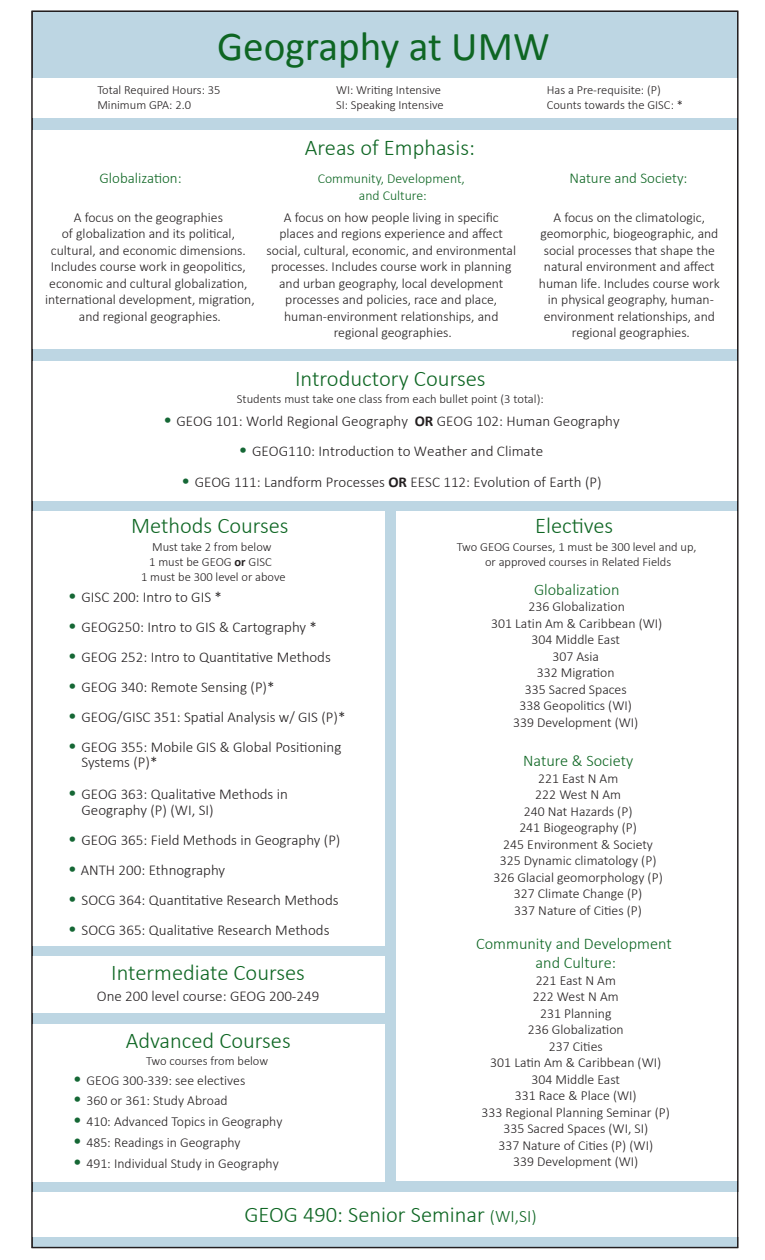
<style>
.page{position:relative;width:765px;height:1260px;background:#fff}
.page>*{position:absolute;margin:0;border:0;box-sizing:border-box;transform-origin:0 0}
.t1{font:41.25px "Calibri";color:#0e6623}
.t2{font:300 22.5px "Calibri";color:#0e6623}
.t3{font:300 16.25px/19.5px "Calibri";color:#0e6623;text-align:center}
.t4{font:300 15px/15px "Calibri";color:#231f20}
.t5{font:300 15px "Calibri";color:#0e6623}
.t6{font:300 13.75px/16.5px "Calibri";color:#231f20;text-align:center}
.t7{font:300 13.75px/16.5px "Calibri";color:#0e6623;text-align:center}
.t8{font:300 12.5px/15px "Calibri";color:#231f20}
.s1{font-size:18.75px;color:#156735}
.s2{font-weight:700}
.s3{font-size:17.5px}
</style>
<div class="page">
<div style="left:31px;top:11px;width:707px;height:1237px;background:#bdd6e3"></div>
<div style="left:32px;top:130px;width:705px;height:218px;background:#fff"></div>
<div style="left:32px;top:361px;width:706px;height:139px;background:#fff"></div>
<div style="left:32px;top:78px;width:706px;height:40px;background:#fff"></div>
<div style="left:32px;top:511px;width:353px;height:435px;background:#fff"></div>
<div style="left:396px;top:511px;width:342px;height:670px;background:#fff"></div>
<div style="left:32px;top:956px;width:353px;height:56px;background:#fff"></div>
<div style="left:32px;top:1024px;width:353px;height:157px;background:#fff"></div>
<div style="left:32px;top:1192px;width:706px;height:44px;background:#fff"></div>
<h1 class="t1" style="left:217px;top:20px;width:334px">Geography at UMW</h1>
<p class="t8" style="left:97px;top:82px;width:125px">Total Required Hours: 35<br>Minimum GPA: 2.0</p>
<p class="t8" style="left:547px;top:82px;width:138px">Has a Pre-requisite: (P)<br>Counts towards the GISC: *</p>
<p class="t8" style="left:336px;top:82px;width:109px">WI: Writing Intensive<br>SI: Speaking Intensive</p>
<h2 class="t2" style="left:305px;top:133px;width:172px">Areas of Emphasis:</h2>
<p class="t5" style="left:100px;top:169px;width:84px">Globalization:</p>
<p class="t5" style="left:570px;top:169px;width:120px">Nature and Society:</p>
<p class="t7" style="left:318px;top:170px;width:149px">Community, Development, and Culture:</p>
<p class="t6" style="left:45px;top:209px;width:211px">A focus on the geographies<br>of globalization and its political, cultural, and economic dimensions.<br>Includes course work in geopolitics, economic and cultural globalization, international development, migration, and regional geographies.</p>
<p class="t6" style="left:267px;top:209px;width:251px">A focus on how people living in specific places and regions experience and affect social, cultural, economic, and environmental processes. Includes course work in planning and urban geography, local development processes and policies, race and place, human-environment relationships, and regional geographies.</p>
<p class="t6" style="left:539px;top:209px;width:182px">A focus on the climatologic, geomorphic, biogeographic, and social processes that shape the natural environment and affect human life. Includes course work in physical geography, human&shy;environment relationships, and regional geographies.</p>
<h2 class="t2" style="left:295px;top:364px;width:192px">Introductory Courses</h2>
<p class="t8" style="left:237px;top:391px;width:308px">Students must take one class from each bullet point (3 total):</p>
<p class="t4" style="left:163px;top:413px;width:458px"><span class="s1">•</span> GEOG 101: World Regional Geography <span class="s2">OR</span> GEOG 102: Human Geography</p>
<p class="t4" style="left:239px;top:443px;width:306px"><span class="s1">•</span> GEOG110: Introduction to Weather and Climate</p>
<p class="t4" style="left:181px;top:475px;width:422px"><span class="s1">•</span> GEOG 111: Landform Processes <span class="s2">OR</span> EESC 112: Evolution of Earth (P)</p>
<h2 class="t2" style="left:131px;top:512px;width:159px">Methods Courses</h2>
<p class="t8" style="left:141px;top:539px;width:146px;text-align:center">Must take 2 from below<br>1 must be GEOG <span class="s2">or</span> GISC<br>1 must be 300 level or above</p>
<p class="t4" style="left:68px;top:590px;width:156px"><span class="s1">•</span> GISC 200: Intro to GIS *</p>
<p class="t4" style="left:68px;top:620px;width:251px"><span class="s1">•</span> GEOG250: Intro to GIS &amp; Cartography *</p>
<p class="t4" style="left:68px;top:650px;width:264px"><span class="s1">•</span> GEOG 252: Intro to Quantitative Methods</p>
<p class="t4" style="left:68px;top:680px;width:208px"><span class="s1">•</span> GEOG 340: Remote Sensing (P)*</p>
<p class="t4" style="left:68px;top:710px;width:279px"><span class="s1">•</span> GEOG/GISC 351: Spatial Analysis w/ GIS (P)*</p>
<p class="t4" style="left:82px;top:740px;width:261px;text-indent:-14px"><span class="s1">•</span> GEOG 355: Mobile GIS &amp; Global Positioning<br>Systems (P)*</p>
<p class="t4" style="left:82px;top:785px;width:208px;line-height:16.2px;text-indent:-14px"><span class="s1">•</span> GEOG 363: Qualitative Methods in<br>Geography (P) (WI, SI)</p>
<p class="t4" style="left:68px;top:832px;width:274px"><span class="s1">•</span> GEOG 365: Field Methods in Geography (P)</p>
<p class="t4" style="left:68px;top:862px;width:159px"><span class="s1">•</span> ANTH 200: Ethnography</p>
<p class="t4" style="left:68px;top:892px;width:272px"><span class="s1">•</span> SOCG 364: Quantitative Research Methods</p>
<p class="t4" style="left:68px;top:922px;width:263px"><span class="s1">•</span> SOCG 365: Qualitative Research Methods</p>
<h2 class="t2" style="left:111px;top:959px;width:195px">Intermediate Courses</h2>
<p class="t4" style="left:97px;top:989px;width:224px">One 200 level course: GEOG 200-249</p>
<h2 class="t2" style="left:126px;top:1027px;width:167px">Advanced Courses</h2>
<p class="t8" style="left:146px;top:1054px;width:123px">Two courses from below</p>
<p class="t6" style="left:73px;top:1072px;width:174px"><span class="s1">•</span> GEOG 300-339: see electives</p>
<p class="t6" style="left:73px;top:1092px;width:156px"><span class="s1">•</span> 360 or 361: Study Abroad</p>
<p class="t6" style="left:73px;top:1113px;width:211px"><span class="s1">•</span> 410: Advanced Topics in Geography</p>
<p class="t6" style="left:73px;top:1134px;width:169px"><span class="s1">•</span> 485: Readings in Geography</p>
<p class="t6" style="left:73px;top:1155px;width:207px"><span class="s1">•</span> 491: Individual Study in Geography</p>
<h2 class="t2" style="left:535px;top:512px;width:80px">Electives</h2>
<p class="t8" style="left:457px;top:539px;width:241px;text-align:center">Two GEOG Courses, 1 must be 300 level and up, or approved courses in Related Fields</p>
<p class="t3" style="left:534px;top:579px;width:87px">Globalization</p>
<p class="t6" style="left:491px;top:598px;width:173px">236 Globalization<br>301 Latin Am &amp; Caribbean (WI)<br>304 Middle East<br>307 Asia<br>332 Migration<br>335 Sacred Spaces<br>338 Geopolitics (WI)<br>339 Development (WI)</p>
<p class="t3" style="left:523px;top:751px;width:112px">Nature &amp; Society</p>
<p class="t6" style="left:494px;top:770px;width:171px">221 East N Am<br>222 West N Am<br>240 Nat Hazards (P)<br>241 Biogeography (P)<br>245 Environment &amp; Society<br>325 Dynamic climatology (P)<br>326 Glacial geomorphology (P)<br>327 Climate Change (P)<br>337 Nature of Cities (P)</p>
<p class="t3" style="left:476px;top:933px;width:197px">Community and Development and Culture:</p>
<p class="t6" style="left:482px;top:972px;width:190px">221 East N Am<br>222 West N Am<br>231 Planning<br>236 Globalization<br>237 Cities<br>301 Latin Am &amp; Caribbean (WI)<br>304 Middle East<br>331 Race &amp; Place (WI)<br>333 Regional Planning Seminar (P)<br>335 Sacred Spaces (WI, SI)<br>337 Nature of Cities (P) (WI)<br>339 Development (WI)</p>
<h2 class="t2" style="left:244px;top:1201px;width:294px">GEOG 490: Senior Seminar <span class="s3">(WI,SI)</span></h2>
</div>
